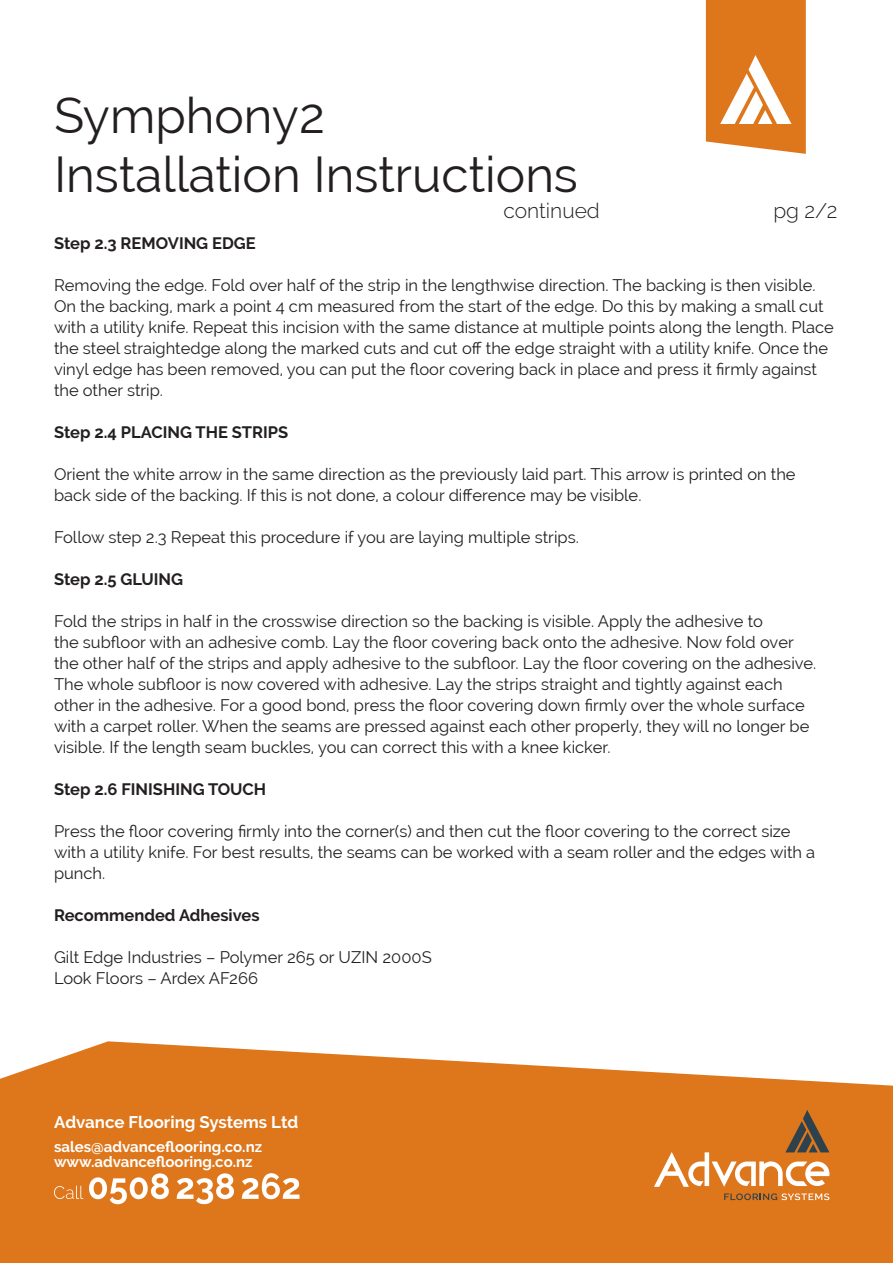
<style>
.page{position:relative;width:893px;height:1263px;background:#fff}
.page>*{position:absolute;margin:0;border:0;box-sizing:border-box;transform-origin:0 0}
.t1{font:49.5px "Raleway";color:#231f20}
.t2{font:300 21px "Raleway";color:#231f20}
.t3{font:700 16.8px "Raleway";color:#fff}
.t4{font:16.5px/21px "Raleway";color:#231f20}
.t5{font:700 16.5px "Raleway";color:#231f20}
.t6{font:700 15px "Raleway";color:#fff}
</style>
<div class="page">
<svg style="left:706px;top:0;width:100px;height:154px"></svg>
<svg style="left:0;top:1041px;width:893px;height:222px;background:#e18534"></svg>
<svg style="left:54px;top:1173px;width:245px;height:31px"></svg>
<svg style="left:724px;top:1193px;width:105px;height:7px"></svg>
<svg style="left:654px;top:1110px;width:175px;height:77px;background:#d8873f"></svg>
<p class="t1" style="left:54px;top:87px;width:273px">Symphony2</p>
<p class="t1" style="left:54px;top:146px;width:526px">Installation Instructions</p>
<p class="t2" style="left:503px;top:199px;width:98px">continued</p>
<p class="t2" style="left:773px;top:199px;width:66px">pg 2/2</p>
<p class="t5" style="left:54px;top:233px;width:203px">Step 2.3 REMOVING EDGE</p>
<p class="t4" style="left:54px;top:274px;width:781px">Removing the edge. Fold over half of the strip in the lengthwise direction. The backing is then visible.<br>On the backing, mark a point 4 cm measured from the start of the edge. Do this by making a small cut with a utility knife. Repeat this incision with the same distance at multiple points along the length. Place the steel straightedge along the marked cuts and cut off the edge straight with a utility knife. Once the vinyl edge has been removed, you can put the floor covering back in place and press it firmly against the other strip.</p>
<p class="t5" style="left:54px;top:422px;width:236px">Step 2.4 PLACING THE STRIPS</p>
<p class="t4" style="left:54px;top:463px;width:743px">Orient the white arrow in the same direction as the previously laid part. This arrow is printed on the</p>
<p class="t4" style="left:54px;top:484px;width:589px">back side of the backing. If this is not done, a colour difference may be visible.</p>
<p class="t4" style="left:54px;top:526px;width:526px">Follow step 2.3 Repeat this procedure if you are laying multiple strips.</p>
<p class="t5" style="left:54px;top:569px;width:131px">Step 2.5 GLUING</p>
<p class="t4" style="left:54px;top:610px;width:710px">Fold the strips in half in the crosswise direction so the backing is visible. Apply the adhesive to</p>
<p class="t4" style="left:54px;top:631px;width:741px">the subfloor with an adhesive comb. Lay the floor covering back onto the adhesive. Now fold over</p>
<p class="t4" style="left:54px;top:652px;width:764px">the other half of the strips and apply adhesive to the subfloor. Lay the floor covering on the adhesive.</p>
<p class="t4" style="left:54px;top:673px;width:730px">The whole subfloor is now covered with adhesive. Lay the strips straight and tightly against each</p>
<p class="t4" style="left:54px;top:694px;width:752px">other in the adhesive. For a good bond, press the floor covering down firmly over the whole surface</p>
<p class="t4" style="left:54px;top:715px;width:757px">with a carpet roller. When the seams are pressed against each other properly, they will no longer be</p>
<p class="t4" style="left:54px;top:736px;width:558px">visible. If the length seam buckles, you can correct this with a knee kicker.</p>
<p class="t5" style="left:54px;top:779px;width:214px">Step 2.6 FINISHING TOUCH</p>
<p class="t4" style="left:54px;top:820px;width:738px">Press the floor covering firmly into the corner(s) and then cut the floor covering to the correct size</p>
<p class="t4" style="left:54px;top:841px;width:763px">with a utility knife. For best results, the seams can be worked with a seam roller and the edges with a</p>
<p class="t4" style="left:54px;top:862px;width:53px">punch.</p>
<p class="t5" style="left:54px;top:905px;width:207px">Recommended Adhesives</p>
<p class="t4" style="left:54px;top:946px;width:379px">Gilt Edge Industries – Polymer 265 or UZIN 2000S</p>
<p class="t4" style="left:54px;top:967px;width:206px">Look Floors – Ardex AF266</p>
<p class="t3" style="left:54px;top:1112px;width:245px">Advance Flooring Systems Ltd</p>
<p class="t6" style="left:54px;top:1138px;width:210px">sales@advanceflooring.co.nz</p>
<p class="t6" style="left:54px;top:1153px;width:200px">www.advanceflooring.co.nz</p>
</div>
